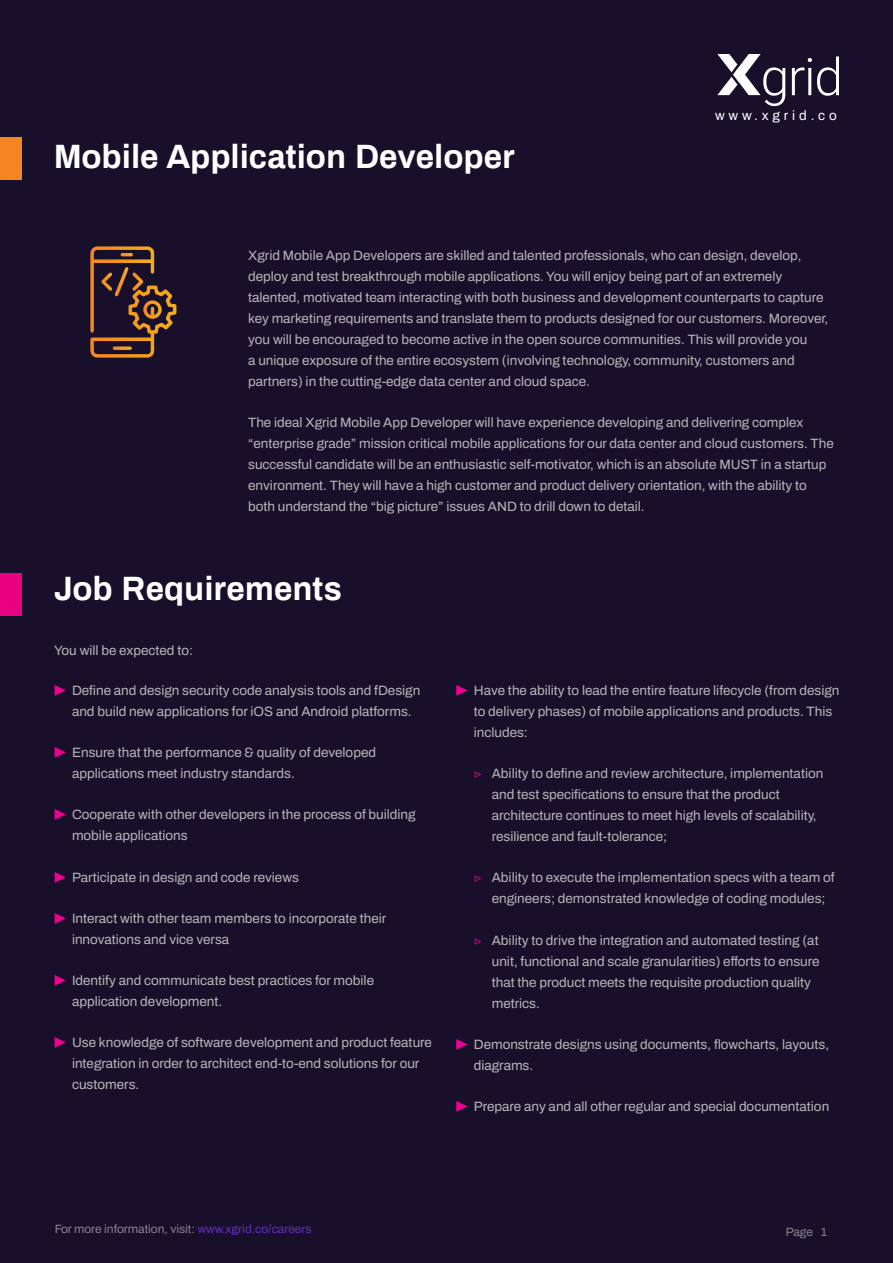
<style>
.page{position:relative;width:893px;height:1263px;background:#180f2a}
.page>*{position:absolute;margin:0;border:0;box-sizing:border-box;transform-origin:0 0}
.t1{font:700 33px "Archivo";color:#fff}
.t2{font:600 13.5px/21px "Archivo";color:#b7b7b8}
.t3{font:600 13.5px "Archivo";letter-spacing:.285em;color:#fff}
.t4{font:600 12px "Archivo";color:#b7b7b7}
.t5{font:600 12px "Archivo";color:#b7b8b8}
.s1{font-family:"Source Sans Pro";font-weight:400;color:#ef0090}
.s2{font-family:"Minion Pro";font-weight:400;color:#ef0090}
.s3{color:#8639ff}
</style>
<div class="page">
<div style="left:0;top:138px;width:22px;height:42px;background:#f58520"></div>
<svg style="left:717px;top:54px;width:68px;height:52px"></svg>
<svg style="left:792px;top:56px;width:47px;height:40px"></svg>
<svg style="left:90px;top:246px;width:86px;height:112px"></svg>
<div style="left:0;top:573px;width:22px;height:42px;background:#e90081"></div>
<p class="t1" style="left:54px;top:133px;width:462px">Mobile Application Developer</p>
<p class="t3" style="left:715px;top:106px;width:123px">www.xgrid.co</p>
<p class="t2" style="left:248px;top:245px;width:582px">Xgrid Mobile App Developers are skilled and talented professionals, who can design, develop, deploy and test breakthrough mobile applications. You will enjoy being part of an extremely talented, motivated team interacting with both business and development counterparts to capture key marketing requirements and translate them to products designed for our customers. Moreover, you will be encouraged to become active in the open source communities. This will provide you<br>a unique exposure of the entire ecosystem (involving technology, community, customers and partners) in the cutting-edge data center and cloud space.</p>
<p class="t2" style="left:248px;top:412px;width:587px">The ideal Xgrid Mobile App Developer will have experience developing and delivering complex “enterprise grade” mission critical mobile applications for our data center and cloud customers. The successful candidate will be an enthusiastic self-motivator, which is an absolute MUST in a startup environment. They will have a high customer and product delivery orientation, with the ability to both understand the “big picture” issues AND to drill down to detail.</p>
<p class="t1" style="left:54px;top:566px;width:289px">Job Requirements</p>
<p class="t2" style="left:54px;top:640px;width:141px">You will be expected to:</p>
<p class="t2" style="left:72px;top:680px;width:350px;text-indent:-18px"><span class="s1">▶</span> Define and design security code analysis tools and fDesign and build new applications for iOS and Android platforms.</p>
<p class="t2" style="left:72px;top:742px;width:306px;text-indent:-18px"><span class="s1">▶</span> Ensure that the performance &amp; quality of developed applications meet industry standards.</p>
<p class="t2" style="left:72px;top:804px;width:345px;text-indent:-18px"><span class="s1">▶</span> Cooperate with other developers in the process of building mobile applications</p>
<p class="t2" style="left:54px;top:866px;width:247px"><span class="s1">▶</span> Participate in design and code reviews</p>
<p class="t2" style="left:72px;top:908px;width:316px;text-indent:-18px"><span class="s1">▶</span> Interact with other team members to incorporate their innovations and vice versa</p>
<p class="t2" style="left:72px;top:970px;width:304px;text-indent:-18px"><span class="s1">▶</span> Identify and communicate best practices for mobile application development.</p>
<p class="t2" style="left:72px;top:1032px;width:361px;text-indent:-18px"><span class="s1">▶</span> Use knowledge of software development and product feature integration in order to architect end-to-end solutions for our customers.</p>
<p class="t2" style="left:474px;top:680px;width:367px;text-indent:-18px"><span class="s1">▶</span> Have the ability to lead the entire feature lifecycle (from design to delivery phases) of mobile applications and products. This includes:</p>
<p class="t2" style="left:492px;top:763px;width:333px;text-indent:-18px"><span class="s2">▷</span> Ability to define and review architecture, implementation and test specifications to ensure that the product architecture continues to meet high levels of scalability, resilience and fault-tolerance;</p>
<p class="t2" style="left:492px;top:867px;width:344px;text-indent:-18px"><span class="s2">▷</span> Ability to execute the implementation specs with a team of engineers; demonstrated knowledge of coding modules;</p>
<p class="t2" style="left:492px;top:929px;width:329px;text-indent:-18px"><span class="s2">▷</span> Ability to drive the integration and automated testing (at unit, functional and scale granularities) efforts to ensure that the product meets the requisite production quality metrics.</p>
<p class="t2" style="left:474px;top:1034px;width:357px;text-indent:-18px"><span class="s1">▶</span> Demonstrate designs using documents, flowcharts, layouts, diagrams.</p>
<p class="t2" style="left:456px;top:1096px;width:375px"><span class="s1">▶</span> Prepare any and all other regular and special documentation</p>
<p class="t4" style="left:54px;top:1219px;width:259px">For more information, visit: <span class="s3">www.xgrid.co/careers</span></p>
<p class="t5" style="left:785px;top:1223px;width:43px">Page 1</p>
</div>
